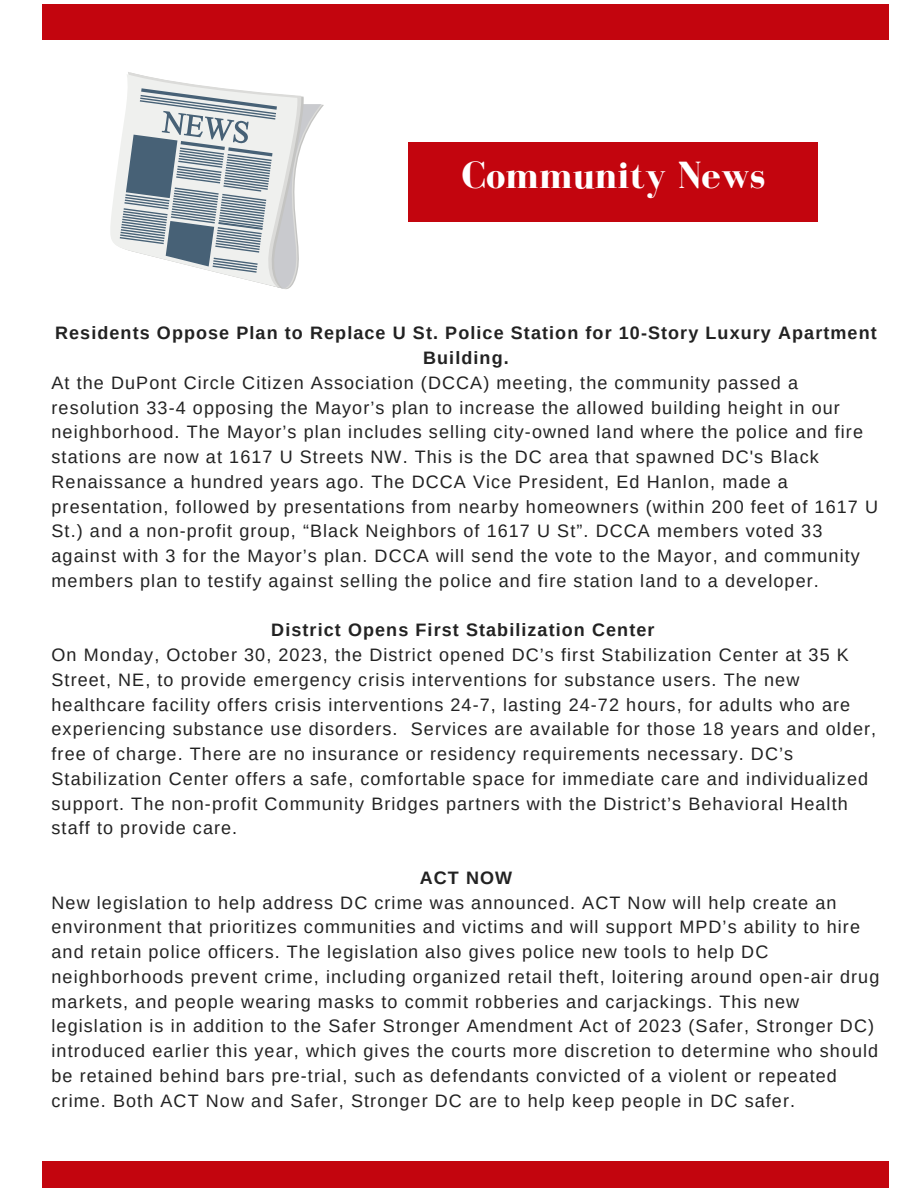
<style>
.page{position:relative;width:918px;height:1188px;background:#fff}
.page>*{position:absolute;margin:0;border:0;box-sizing:border-box;transform-origin:0 0}
.t1{font:700 39px "Bodoni FLF";letter-spacing:.01em;color:#fff}
.t2{font:18px/24.8px "Arimo";letter-spacing:.06em;color:#222}
.t3{font:700 18px/24.8px "Arimo";letter-spacing:.06em;color:#222;text-align:center}
</style>
<div class="page">
<div style="left:43px;top:1161px;width:846px;height:27px;background:#c3050e"></div>
<div style="left:43px;top:4px;width:846px;height:36px;background:#c3050e"></div>
<div style="left:409px;top:143px;width:409px;height:78px;background:#c3050e"></div>
<svg style="left:110px;top:72px;width:214px;height:217px"></svg>
<p class="t1" style="left:462px;top:154px;width:305px">Community News</p>
<p class="t3" style="left:55px;top:321px;width:823px">Residents Oppose Plan to Replace U St. Police Station for 10-Story Luxury Apartment<br>Building.</p>
<p class="t2" style="left:52px;top:370px;width:828px">At the DuPont Circle Citizen Association (DCCA) meeting, the community passed a resolution 33-4 opposing the Mayor’s plan to increase the allowed building height in our neighborhood. The Mayor’s plan includes selling city-owned land where the police and fire stations are now at 1617 U Streets NW. This is the DC area that spawned DC's Black Renaissance a hundred years ago. The DCCA Vice President, Ed Hanlon, made a presentation, followed by presentations from nearby homeowners (within 200 feet of 1617 U St.) and a non-profit group, “Black Neighbors of 1617 U St”. DCCA members voted 33 against with 3 for the Mayor’s plan. DCCA will send the vote to the Mayor, and community members plan to testify against selling the police and fire station land to a developer.</p>
<p class="t3" style="left:271px;top:618px;width:385px">District Opens First Stabilization Center</p>
<p class="t2" style="left:52px;top:643px;width:826px">On Monday, October 30, 2023, the District opened DC’s first Stabilization Center at 35 K Street, NE, to provide emergency crisis interventions for substance users. The new healthcare facility offers crisis interventions 24-7, lasting 24-72 hours, for adults who are experiencing substance use disorders. Services are available for those 18 years and older, free of charge. There are no insurance or residency requirements necessary. DC’s Stabilization Center offers a safe, comfortable space for immediate care and individualized support. The non-profit Community Bridges partners with the District’s Behavioral Health staff to provide care.</p>
<p class="t3" style="left:420px;top:865px;width:94px">ACT NOW</p>
<p class="t2" style="left:52px;top:890px;width:829px">New legislation to help address DC crime was announced. ACT Now will help create an environment that prioritizes communities and victims and will support MPD’s ability to hire and retain police officers. The legislation also gives police new tools to help DC neighborhoods prevent crime, including organized retail theft, loitering around open-air drug markets, and people wearing masks to commit robberies and carjackings. This new legislation is in addition to the Safer Stronger Amendment Act of 2023 (Safer, Stronger DC) introduced earlier this year, which gives the courts more discretion to determine who should be retained behind bars pre-trial, such as defendants convicted of a violent or repeated crime. Both ACT Now and Safer, Stronger DC are to help keep people in DC safer.</p>
</div>
